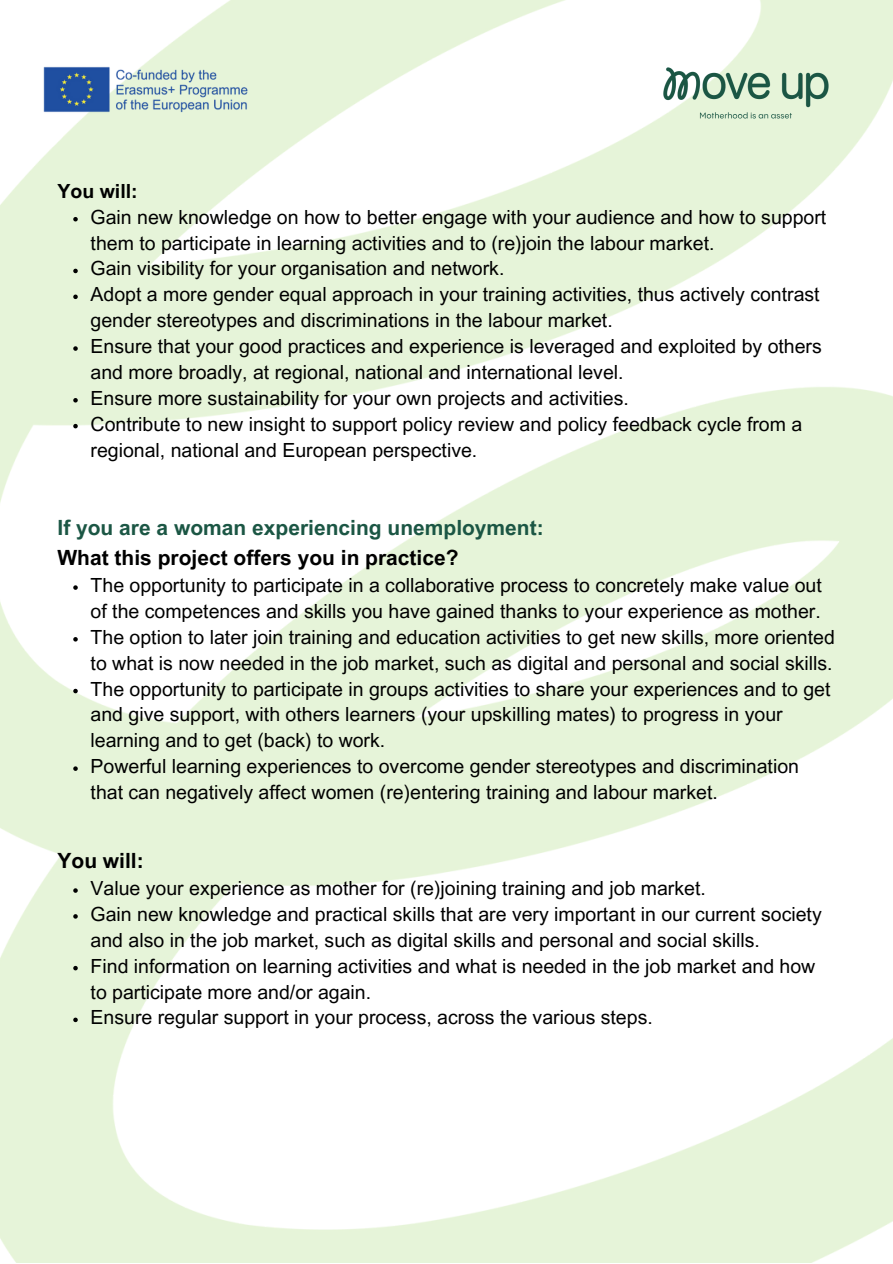
<style>
.page{position:relative;width:893px;height:1264px;background:#fff}
.page>*{position:absolute;margin:0;border:0;box-sizing:border-box;transform-origin:0 0}
.t1{font:700 21px "Arial MT Pro";color:#000}
.t2{font:700 21px "Arial MT Pro";color:#1b5644}
.t3{font:19.5px/25.8px "Arial MT Pro";color:#000}
.t4{font:700 19.5px "Arial MT Pro";color:#000}
</style>
<div class="page">
<img style="left:0;top:0;width:892px;height:1262px">
<svg style="left:73px;top:217px;width:5px;height:4px"></svg>
<svg style="left:73px;top:269px;width:5px;height:4px"></svg>
<svg style="left:73px;top:294px;width:5px;height:5px"></svg>
<svg style="left:73px;top:346px;width:5px;height:5px"></svg>
<svg style="left:73px;top:398px;width:5px;height:4px"></svg>
<svg style="left:73px;top:424px;width:5px;height:4px"></svg>
<svg style="left:73px;top:585px;width:5px;height:5px"></svg>
<svg style="left:73px;top:637px;width:5px;height:4px"></svg>
<svg style="left:73px;top:688px;width:5px;height:5px"></svg>
<svg style="left:73px;top:766px;width:5px;height:5px"></svg>
<svg style="left:73px;top:888px;width:5px;height:4px"></svg>
<svg style="left:73px;top:914px;width:5px;height:4px"></svg>
<svg style="left:73px;top:965px;width:5px;height:5px"></svg>
<svg style="left:73px;top:1017px;width:5px;height:5px"></svg>
<img style="left:34px;top:59px;width:298px;height:60px">
<img style="left:658px;top:59px;width:176px;height:63px">
<p class="t4" style="left:57px;top:184px;width:82px">You will:</p>
<p class="t3" style="left:91px;top:206px;width:737px">Gain new knowledge on how to better engage with your audience and how to support them to participate in learning activities and to (re)join the labour market.<br>Gain visibility for your organisation and network.<br>Adopt a more gender equal approach in your training activities, thus actively contrast gender stereotypes and discriminations in the labour market.<br>Ensure that your good practices and experience is leveraged and exploited by others and more broadly, at regional, national and international level.<br>Ensure more sustainability for your own projects and activities.<br>Contribute to new insight to support policy review and policy feedback cycle from a regional, national and European perspective.</p>
<p class="t2" style="left:57px;top:519px;width:487px">If you are a woman experiencing unemployment:</p>
<p class="t3" style="left:91px;top:574px;width:745px">The opportunity to participate in a collaborative process to concretely make value out of the competences and skills you have gained thanks to your experience as mother.<br>The option to later join training and education activities to get new skills, more oriented to what is now needed in the job market, such as digital and personal and social skills.<br>The opportunity to participate in groups activities to share your experiences and to get and give support, with others learners (your upskilling mates) to progress in your learning and to get (back) to work.<br>Powerful learning experiences to overcome gender stereotypes and discrimination that can negatively affect women (re)entering training and labour market.</p>
<p class="t1" style="left:57px;top:550px;width:402px">What this project offers you in practice?</p>
<p class="t1" style="left:57px;top:852px;width:88px">You will:</p>
<p class="t3" style="left:91px;top:877px;width:732px">Value your experience as mother for (re)joining training and job market.<br>Gain new knowledge and practical skills that are very important in our current society and also in the job market, such as digital skills and personal and social skills.<br>Find information on learning activities and what is needed in the job market and how to participate more and/or again.<br>Ensure regular support in your process, across the various steps.</p>
</div>
